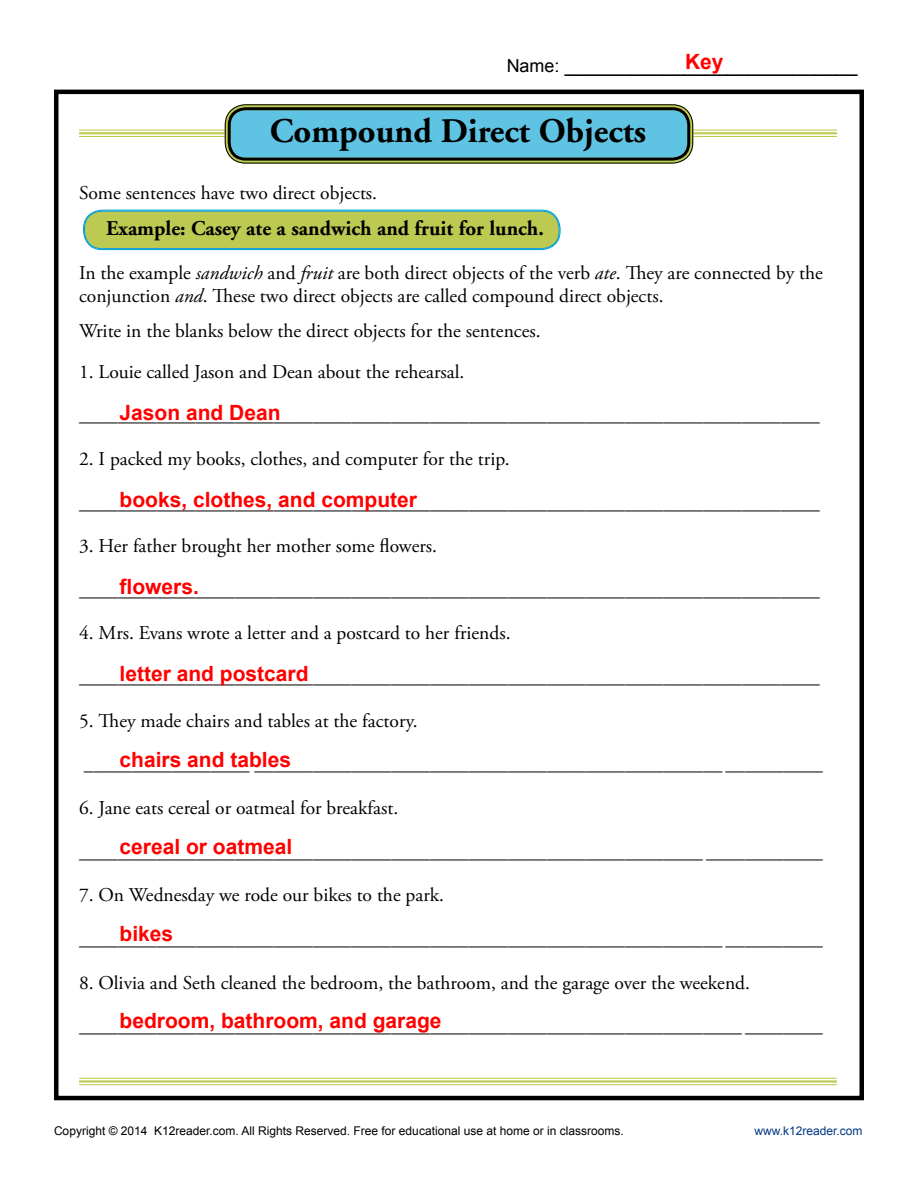
<style>
.page{position:relative;width:918px;height:1188px;background:#fff}
.page>*{position:absolute;margin:0;border:0;box-sizing:border-box;transform-origin:0 0}
.t1{font:700 34.5px "Adobe Garamond";color:#000}
.t2{font:700 21px "Arial";color:#f00}
.t3{font:700 21px "Adobe Garamond";color:#000}
.t4{font:19.5px/23.4px "Adobe Garamond Pro";color:#000}
.t5{font:19.5px "Arial";color:#000}
.t6{font:12px "Arial";color:#000}
.t7{font:12px "Arial";color:#003882}
.s1{font-size:18px}
.s2{font-style:italic}
</style>
<div class="page">
<hr style="left:79px;top:130px;width:758px;height:1px;background:#bdca52">
<hr style="left:79px;top:132px;width:758px;height:2px;background:#bdca52">
<hr style="left:79px;top:136px;width:758px;height:1px;background:#bdca52">
<div style="left:228px;top:107px;width:462px;height:54px;background:#5fc4e3;border-radius:18px"></div>
<div style="left:225px;top:104px;width:468px;height:60px;border:6px solid #bdca52;border-radius:18px"></div>
<div style="left:225px;top:104px;width:468px;height:60px;border:1px solid #000;border-radius:20px"></div>
<div style="left:228px;top:107px;width:462px;height:54px;border:3px solid #000;border-radius:16px"></div>
<div style="left:84px;top:211px;width:476px;height:38px;background:#bdca52;border-radius:18px"></div>
<div style="left:83px;top:210px;width:477px;height:40px;border:1px solid #009ee0;border-radius:19px"></div>
<div style="left:84px;top:211px;width:476px;height:38px;border:1px solid #009ee0;border-radius:18px"></div>
<hr style="left:79px;top:1078px;width:758px;height:1px;background:#bdca52">
<hr style="left:79px;top:1080px;width:758px;height:3px;background:#bdca52">
<hr style="left:79px;top:1084px;width:758px;height:1px;background:#bdca52">
<div style="left:54px;top:90px;width:810px;height:1010px;border:4px solid #000"></div>
<p class="t2" style="left:685px;top:48px;width:40px">Key</p>
<p class="t5" style="left:507px;top:52px;width:352px"><span class="s1">Name:</span> ___________________________</p>
<h1 class="t1" style="left:270px;top:112px;width:378px">Compound Direct Objects</h1>
<p class="t4" style="left:79px;top:182px;width:300px">Some sentences have two direct objects.</p>
<p class="t3" style="left:106px;top:217px;width:439px">Example: Casey ate a sandwich and fruit for lunch.</p>
<p class="t4" style="left:79px;top:262px;width:745px">In the example <span class="s2">sandwich</span> and <span class="s2">fruit</span> are both direct objects of the verb <span class="s2">ate</span>. They are connected by the conjunction <span class="s2">and</span>. These two direct objects are called compound direct objects.</p>
<p class="t4" style="left:79px;top:319px;width:463px">Write in the blanks below the direct objects for the sentences.</p>
<p class="t4" style="left:79px;top:360px;width:387px">1. Louie called Jason and Dean about the rehearsal.</p>
<p class="t2" style="left:120px;top:399px;width:163px">Jason and Dean</p>
<p class="t4" style="left:79px;top:404px;width:742px">____________________________________________________________________________</p>
<p class="t4" style="left:79px;top:448px;width:432px">2. I packed my books, clothes, and computer for the trip.</p>
<p class="t2" style="left:120px;top:486px;width:299px">books, clothes, and computer</p>
<p class="t4" style="left:79px;top:491px;width:742px">____________________________________________________________________________</p>
<p class="t4" style="left:79px;top:535px;width:360px">3. Her father brought her mother some flowers.</p>
<p class="t4" style="left:79px;top:579px;width:742px">____________________________________________________________________________</p>
<p class="t4" style="left:79px;top:622px;width:433px">4. Mrs. Evans wrote a letter and a postcard to her friends.</p>
<p class="t2" style="left:120px;top:573px;width:81px">flowers.</p>
<p class="t2" style="left:120px;top:659px;width:191px">letter and postcard</p>
<p class="t4" style="left:79px;top:666px;width:742px">____________________________________________________________________________</p>
<p class="t4" style="left:79px;top:710px;width:340px">5. They made chairs and tables at the factory.</p>
<p class="t2" style="left:120px;top:746px;width:173px">chairs and tables</p>
<p class="t4" style="left:84px;top:753px;width:741px">_________________ ________________________________________________ __________</p>
<p class="t4" style="left:79px;top:797px;width:321px">6. Jane eats cereal or oatmeal for breakfast.</p>
<p class="t2" style="left:120px;top:833px;width:174px">cereal or oatmeal</p>
<p class="t4" style="left:79px;top:841px;width:745px">________________________________________________________________ ____________</p>
<p class="t4" style="left:79px;top:884px;width:366px">7. On Wednesday we rode our bikes to the park.</p>
<p class="t2" style="left:120px;top:920px;width:55px">bikes</p>
<p class="t4" style="left:79px;top:928px;width:745px">__________________________________________________________________ __________</p>
<p class="t4" style="left:79px;top:971px;width:673px">8. Olivia and Seth cleaned the bedroom, the bathroom, and the garage over the weekend.</p>
<p class="t4" style="left:79px;top:1015px;width:745px">____________________________________________________________________ ________</p>
<p class="t2" style="left:120px;top:1006px;width:324px">bedroom, bathroom, and garage</p>
<p class="t6" style="left:54px;top:1123px;width:571px">Copyright © 2014 K12reader.com. All Rights Reserved. Free for educational use at home or in classrooms.</p>
<p class="t7" style="left:754px;top:1123px;width:110px">www.k12reader.com</p>
</div>
